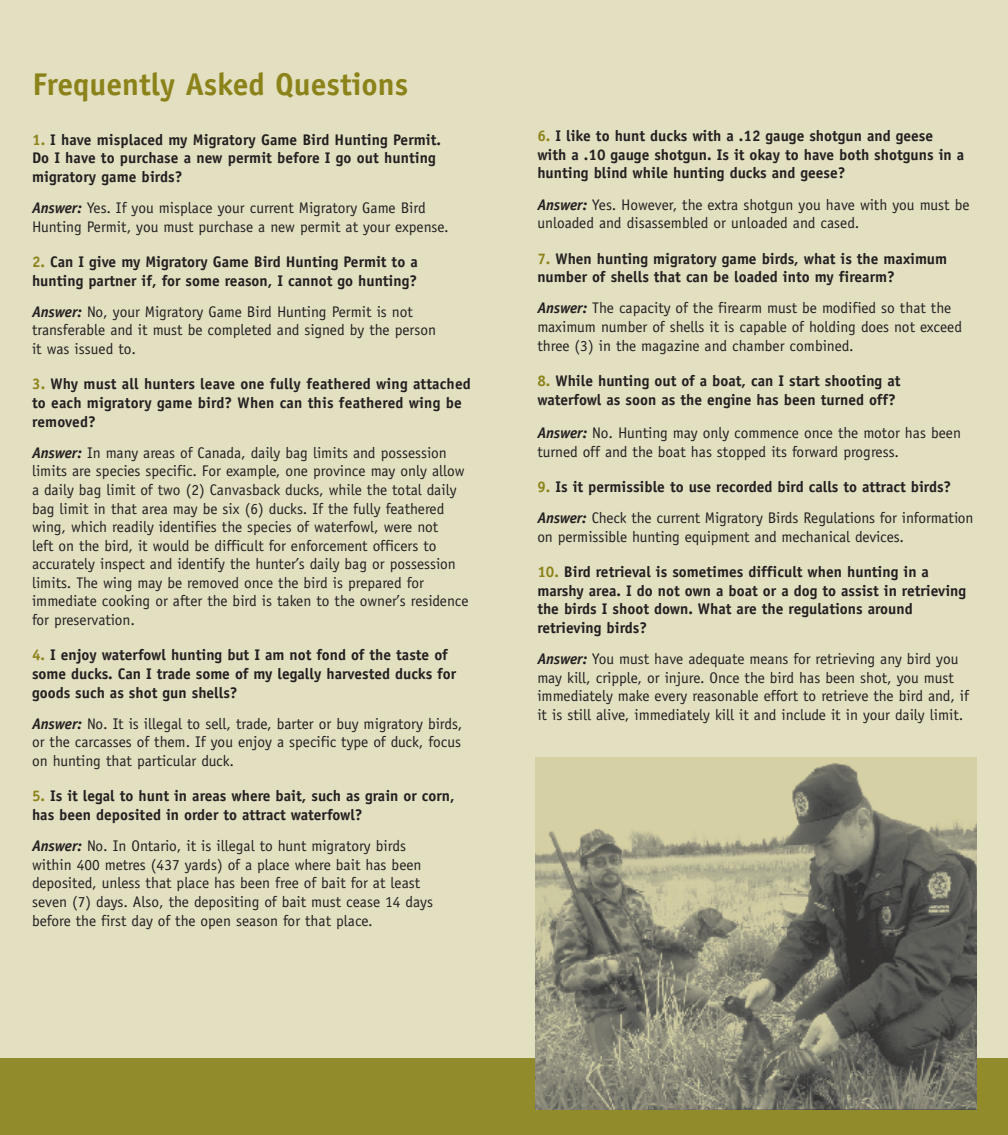
<style>
.page{position:relative;width:1008px;height:1135px;background:#fff}
.page>*{position:absolute;margin:0;border:0;box-sizing:border-box;transform-origin:0 0}
.t1{font:700 31.5px "Officina Sans";color:#8b831a}
.t2{font:15.4px/18.6px "Officina Sans";color:#231f20}
.t3{font:700 15.4px/18.6px "Officina Sans";color:#231f20}
.s1{color:#8b831a}
.s2{font-weight:700;font-style:italic}
.s3{font-weight:700;color:#8b831a}
.s4{font-weight:700}
</style>
<div class="page">
<div style="left:0;top:0;width:1008px;height:1134px;background:#e3e0c1"></div>
<div style="left:0;top:1057px;width:1008px;height:77px;background:#928b2b"></div>
<img style="left:536px;top:757px;width:440px;height:352px">
<h1 class="t1" style="left:32px;top:64px;width:377px">Frequently Asked Questions</h1>
<p class="t3" style="left:32px;top:130px;width:411px"><span class="s1">1.</span> I have misplaced my Migratory Game Bird Hunting Permit.<br>Do I have to purchase a new permit before I go out hunting migratory game birds?</p>
<p class="t2" style="left:32px;top:198px;width:418px"><span class="s2">Answer:</span> Yes. If you misplace your current Migratory Game Bird<br>Hunting Permit, you must purchase a new permit at your expense.</p>
<p class="t3" style="left:32px;top:252px;width:387px"><span class="s1">2.</span> Can I give my Migratory Game Bird Hunting Permit to a hunting partner if, for some reason, I cannot go hunting?</p>
<p class="t2" style="left:32px;top:302px;width:405px"><span class="s2">Answer:</span> No, your Migratory Game Bird Hunting Permit is not transferable and it must be completed and signed by the person it was issued to.</p>
<p class="t3" style="left:32px;top:374px;width:440px"><span class="s1">3.</span> Why must all hunters leave one fully feathered wing attached to each migratory game bird? When can this feathered wing be removed?</p>
<p class="t2" style="left:32px;top:443px;width:438px"><span class="s2">Answer:</span> In many areas of Canada, daily bag limits and possession limits are species specific. For example, one province may only allow a daily bag limit of two (2) Canvasback ducks, while the total daily bag limit in that area may be six (6) ducks. If the fully feathered wing, which readily identifies the species of waterfowl, were not<br>left on the bird, it would be difficult for enforcement officers to accurately inspect and identify the hunter’s daily bag or possession limits. The wing may be removed once the bird is prepared for immediate cooking or after the bird is taken to the owner’s residence for preservation.</p>
<p class="t3" style="left:32px;top:645px;width:425px"><span class="s1">4.</span> I enjoy waterfowl hunting but I am not fond of the taste of some ducks. Can I trade some of my legally harvested ducks for goods such as shot gun shells?</p>
<p class="t2" style="left:32px;top:714px;width:432px;text-align:justify"><span class="s2">Answer:</span> No. It is illegal to sell, trade, barter or buy migratory birds, or the carcasses of them. If you enjoy a specific type of duck, focus on hunting that particular duck.</p>
<p class="t3" style="left:32px;top:786px;width:424px"><span class="s1">5.</span> Is it legal to hunt in areas where bait, such as grain or corn, has been deposited in order to attract waterfowl?</p>
<p class="t2" style="left:32px;top:836px;width:402px"><span class="s2">Answer:</span> No. In Ontario, it is illegal to hunt migratory birds within 400 metres (437 yards) of a place where bait has been deposited, unless that place has been free of bait for at least seven (7) days. Also, the depositing of bait must cease 14 days before the first day of the open season for that place.</p>
<p class="t3" style="left:537px;top:126px;width:428px"><span class="s1">6.</span> I like to hunt ducks with a .12 gauge shotgun and geese with a .10 gauge shotgun. Is it okay to have both shotguns in a hunting blind while hunting ducks and geese?</p>
<p class="t2" style="left:537px;top:195px;width:434px"><span class="s2">Answer:</span> Yes. However, the extra shotgun you have with you must be unloaded and disassembled or unloaded and cased.</p>
<p class="t3" style="left:537px;top:249px;width:411px"><span class="s1">7.</span> When hunting migratory game birds, what is the maximum number of shells that can be loaded into my firearm?</p>
<p class="t2" style="left:537px;top:299px;width:426px"><span class="s2">Answer:</span> The capacity of the firearm must be modified so that the maximum number of shells it is capable of holding does not exceed three (3) in the magazine and chamber combined.</p>
<p class="t3" style="left:537px;top:371px;width:365px"><span class="s1">8.</span> While hunting out of a boat, can I start shooting at waterfowl as soon as the engine has been turned off?</p>
<p class="t2" style="left:537px;top:423px;width:425px"><span class="s2">Answer:</span> No. Hunting may only commence once the motor has been turned off and the boat has stopped its forward progress.</p>
<p class="t2" style="left:537px;top:471px;width:438px;line-height:31.2px"><span class="s3">9.</span> <span class="s4">Is it permissible to use recorded bird calls to attract birds?<br></span><span class="s2">Answer:</span> Check the current Migratory Birds Regulations for information</p>
<p class="t2" style="left:537px;top:527px;width:368px">on permissible hunting equipment and mechanical devices.</p>
<p class="t3" style="left:537px;top:562px;width:430px"><span class="s1">10.</span> Bird retrieval is sometimes difficult when hunting in a marshy area. I do not own a boat or a dog to assist in retrieving the birds I shoot down. What are the regulations around retrieving birds?</p>
<p class="t2" style="left:537px;top:649px;width:433px"><span class="s2">Answer:</span> You must have adequate means for retrieving any bird you may kill, cripple, or injure. Once the bird has been shot, you must immediately make every reasonable effort to retrieve the bird and, if it is still alive, immediately kill it and include it in your daily limit.</p>
</div>
